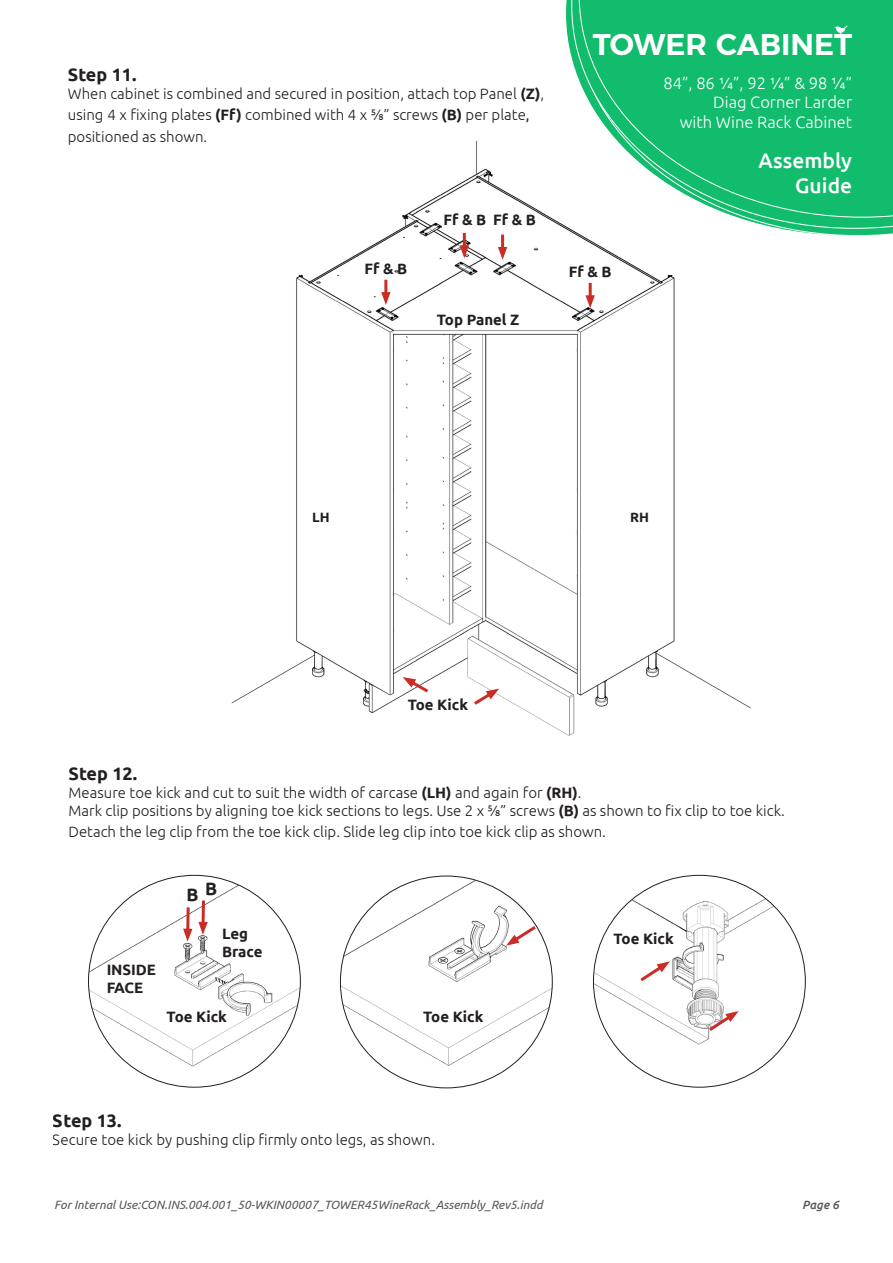
<style>
.page{position:relative;width:893px;height:1263px;background:#fff}
.page>*{position:absolute;margin:0;border:0;box-sizing:border-box;transform-origin:0 0}
.t1{font:600 30px "Montserrat";color:#fff}
.t2{font:500 21px/25.2px "Ubuntu";color:#fff;text-align:right}
.t3{font:700 18px "Ubuntu";color:#231f20}
.t4{font:300 16.5px/19.8px "Ubuntu";color:#fff;text-align:right}
.t5{font:300 15px/21.6px "Ubuntu";color:#231f20}
.t6{font:700 15px/18px "Ubuntu";color:#231f20}
.t7{font:700 13.5px "Ubuntu";color:#231f20}
.t8{font:italic 12px "Ubuntu";color:#57585a}
.t9{font:italic 500 12px "Ubuntu";color:#57585a}
.s1{font-weight:700}
.s2{font-weight:400}
</style>
<div class="page">
<svg style="left:571px;top:0;width:322px;height:229px"></svg>
<div style="left:579px;top:0;width:314px;height:217px;background:#11bc6d"></div>
<svg style="left:834px;top:25px;width:14px;height:11px"></svg>
<img style="left:231px;top:127px;width:546px;height:609px">
<hr style="left:589px;top:283px;width:3px;height:16px;background:#ca2d25">
<svg style="left:585px;top:295px;width:10px;height:13px"></svg>
<hr style="left:501px;top:235px;width:3px;height:16px;background:#ca2d25">
<svg style="left:498px;top:247px;width:9px;height:13px"></svg>
<hr style="left:463px;top:233px;width:3px;height:16px;background:#ca2d25">
<svg style="left:460px;top:245px;width:9px;height:13px"></svg>
<hr style="left:384px;top:280px;width:3px;height:16px;background:#ca2d25">
<svg style="left:381px;top:292px;width:10px;height:13px"></svg>
<img style="left:88px;top:875px;width:212px;height:204px">
<img style="left:340px;top:876px;width:212px;height:205px">
<img style="left:593px;top:875px;width:212px;height:212px;border-radius:106px">
<hr style="left:202px;top:900px;width:3px;height:26px;background:#ca2d25">
<svg style="left:198px;top:922px;width:10px;height:13px"></svg>
<svg style="left:637px;top:961px;width:33px;height:23px"></svg>
<svg style="left:706px;top:1011px;width:33px;height:23px"></svg>
<svg style="left:506px;top:923px;width:33px;height:23px"></svg>
<svg style="left:186px;top:907px;width:4px;height:22px"></svg>
<svg style="left:183px;top:929px;width:9px;height:12px"></svg>
<svg style="left:215px;top:977px;width:10px;height:7px"></svg>
<svg style="left:403px;top:677px;width:29px;height:18px"></svg>
<svg style="left:471px;top:689px;width:28px;height:19px"></svg>
<p class="t3" style="left:68px;top:63px;width:70px">Step 11.</p>
<p class="t5" style="left:68px;top:82px;width:478px">When cabinet is combined and secured in position, attach top Panel <span class="s1">(Z)</span>,</p>
<p class="t5" style="left:68px;top:104px;width:463px">using 4 x fixing plates <span class="s1">(Ff)</span> combined with 4 x 5/8” screws <span class="s1">(B)</span> per plate<span class="s2">,</span></p>
<p class="t5" style="left:68px;top:125px;width:141px">positioned as shown.</p>
<p class="t6" style="left:364px;top:259px;width:44px">Ff &amp; B</p>
<p class="t6" style="left:443px;top:210px;width:44px">Ff &amp; B</p>
<p class="t6" style="left:493px;top:210px;width:44px">Ff &amp; B</p>
<p class="t6" style="left:437px;top:311px;width:84px">Top Panel Z</p>
<h1 class="t1" style="left:593px;top:20px;width:261px">TOWER CABINET</h1>
<p class="t4" style="left:663px;top:72px;width:190px">84”, 86 1/4”, 92 1/4” &amp; 98 1/4”<br>Diag Corner Larder<br>with Wine Rack Cabinet</p>
<h2 class="t2" style="left:758px;top:147px;width:95px">Assembly<br>Guide</h2>
<p class="t6" style="left:569px;top:263px;width:44px">Ff &amp; B</p>
<p class="t7" style="left:312px;top:509px;width:19px">LH</p>
<p class="t7" style="left:630px;top:509px;width:20px">RH</p>
<p class="t6" style="left:408px;top:696px;width:62px">Toe Kick</p>
<p class="t3" style="left:69px;top:762px;width:70px">Step 12.</p>
<p class="t5" style="left:69px;top:781px;width:515px">Measure toe kick and cut to suit the width of carcase <span class="s1">(LH)</span> and again for <span class="s1">(RH)</span>.</p>
<p class="t5" style="left:69px;top:799px;width:718px">Mark clip positions by aligning toe kick sections to legs. Use 2 x 5/8” screws <span class="s1">(B)</span> as shown to fix clip to toe kick.<br>Detach the leg clip from the toe kick clip. Slide leg clip into toe kick clip as shown.</p>
<p class="t3" style="left:186px;top:884px;width:14px">B</p>
<p class="t3" style="left:205px;top:878px;width:14px">B</p>
<p class="t6" style="left:106px;top:960px;width:51px">INSIDE<br>FACE</p>
<p class="t6" style="left:222px;top:924px;width:28px">Leg</p>
<p class="t6" style="left:222px;top:942px;width:42px">Brace</p>
<p class="t6" style="left:167px;top:1007px;width:62px">Toe Kick</p>
<p class="t6" style="left:423px;top:1007px;width:62px">Toe Kick</p>
<p class="t3" style="left:53px;top:1110px;width:70px">Step 13.</p>
<p class="t5" style="left:53px;top:1128px;width:384px">Secure toe kick by pushing clip firmly onto legs, as shown.</p>
<p class="t6" style="left:613px;top:930px;width:62px">Toe Kick</p>
<p class="t8" style="left:54px;top:1197px;width:490px">For Internal Use:CON.INS.004.001_50-WKIN00007_TOWER45WineRack_Assembly_Rev5.indd</p>
<p class="t9" style="left:802px;top:1197px;width:38px">Page 6</p>
</div>
